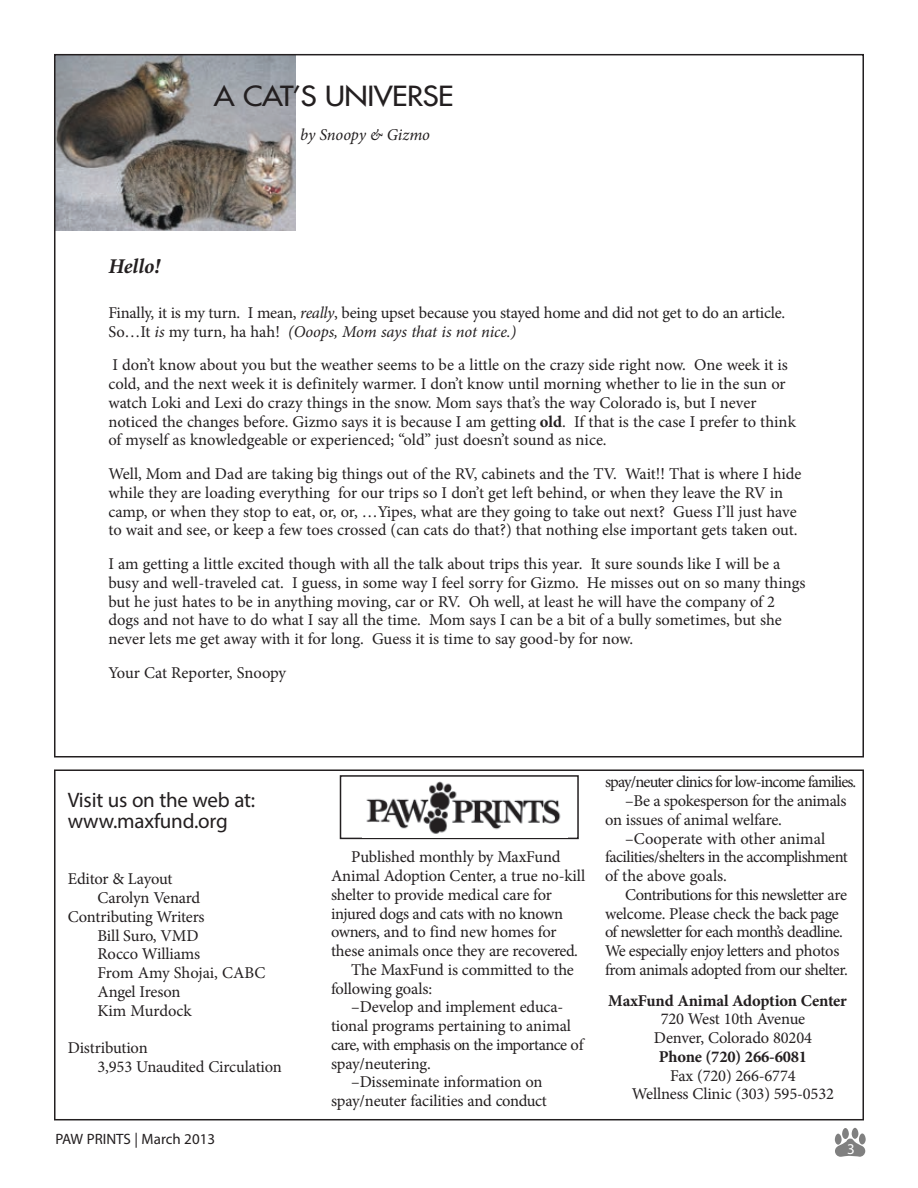
<style>
.page{position:relative;width:918px;height:1188px;background:#fff}
.page>*{position:absolute;margin:0;border:0;box-sizing:border-box;transform-origin:0 0}
.t1{font:500 27px "Futura Std";letter-spacing:-.015em;color:#231f20;scale:1.1 1}
.t2{font:21px/21px "Myriad Pro";letter-spacing:-.01em;color:#231f20}
.t3{font:italic 700 21px "Minion Pro";letter-spacing:-.005em;color:#231f20}
.t4{font:16.5px/18.8px "Minion Pro";letter-spacing:-.01em;color:#231f20}
.t5{font:16.5px "Minion Pro";letter-spacing:-.035em;color:#231f20}
.t6{font:700 16.5px "Minion Pro";letter-spacing:-.01em;color:#231f20}
.t7{font:16.5px "Minion Pro";letter-spacing:-.055em;color:#231f20}
.t8{font:16.5px "Minion Pro";letter-spacing:-.04em;color:#231f20}
.t9{font:italic 16.5px "Minion Pro";letter-spacing:-.01em;color:#231f20}
.t10{font:15px "Myriad Pro";color:#231f20}
.t11{font:15px "Myriad Pro";color:#fff}
.s1{font-style:italic}
.s2{font-weight:700}
</style>
<div class="page">
<img style="left:57px;top:57px;width:239px;height:174px">
<div style="left:54px;top:769px;width:810px;height:351px;border:2px solid #231f20"></div>
<div style="left:340px;top:775px;width:239px;height:64px;border:2px solid #231f20"></div>
<img style="left:362px;top:781px;width:205px;height:57px">
<svg style="left:835px;top:1138px;width:30px;height:19px"></svg>
<div style="left:835px;top:1134px;width:7px;height:11px;background:#808080;border-radius:50%"></div>
<div style="left:842px;top:1128px;width:7px;height:11px;background:#808080;border-radius:50%"></div>
<div style="left:852px;top:1128px;width:6px;height:11px;background:#808080;border-radius:50%"></div>
<div style="left:859px;top:1133px;width:7px;height:11px;background:#808080;border-radius:50%"></div>
<h1 class="t1" style="left:214px;top:79px;width:220px">A CAT’S UNIVERSE</h1>
<p class="t9" style="left:300px;top:123px;width:131px">by Snoopy &amp; Gizmo</p>
<p class="t3" style="left:108px;top:251px;width:53px">Hello!</p>
<p class="t4" style="left:108px;top:303px;width:678px">Finally, it is my turn. I mean, <span class="s1">really</span>, being upset because you stayed home and did not get to do an article.<br>So…It <span class="s1">is</span> my turn, ha hah! <span class="s1">(Ooops, Mom says that is not nice.)</span></p>
<p class="t4" style="left:108px;top:356px;width:689px">I don’t know about you but the weather seems to be a little on the crazy side right now. One week it is cold, and the next week it is definitely warmer. I don’t know until morning whether to lie in the sun or watch Loki and Lexi do crazy things in the snow. Mom says that’s the way Colorado is, but I never noticed the changes before. Gizmo says it is because I am getting <span class="s2">old</span>. If that is the case I prefer to think of myself as knowledgeable or experienced; “old” just doesn’t sound as nice.</p>
<p class="t4" style="left:108px;top:465px;width:695px">Well, Mom and Dad are taking big things out of the RV, cabinets and the TV. Wait!! That is where I hide while they are loading everything for our trips so I don’t get left behind, or when they leave the RV in camp, or when they stop to eat, or, or, …Yipes, what are they going to take out next? Guess I’ll just have to wait and see, or keep a few toes crossed (can cats do that?) that nothing else important gets taken out.</p>
<p class="t4" style="left:108px;top:555px;width:699px">I am getting a little excited though with all the talk about trips this year. It sure sounds like I will be a busy and well-traveled cat. I guess, in some way I feel sorry for Gizmo. He misses out on so many things but he just hates to be in anything moving, car or RV. Oh well, at least he will have the company of 2 dogs and not have to do what I say all the time. Mom says I can be a bit of a bully sometimes, but she never lets me get away with it for long. Guess it is time to say good-by for now.</p>
<p class="t4" style="left:108px;top:663px;width:179px">Your Cat Reporter, Snoopy</p>
<p class="t2" style="left:68px;top:789px;width:189px">Visit us on the web at: www.maxfund.org</p>
<p class="t4" style="left:68px;top:870px;width:106px">Editor &amp; Layout</p>
<p class="t4" style="left:98px;top:889px;width:104px">Carolyn Venard</p>
<p class="t4" style="left:68px;top:907px;width:138px">Contributing Writers</p>
<p class="t4" style="left:98px;top:926px;width:103px">Bill Suro, VMD</p>
<p class="t4" style="left:98px;top:945px;width:104px">Rocco Williams</p>
<p class="t4" style="left:98px;top:964px;width:170px">From Amy Shojai, CABC</p>
<p class="t4" style="left:98px;top:982px;width:85px">Angel Ireson</p>
<p class="t4" style="left:98px;top:1001px;width:96px">Kim Murdock</p>
<p class="t4" style="left:98px;top:1038px;width:186px;text-indent:-30px">Distribution<br>3,953 Unaudited Circulation</p>
<p class="t10" style="left:56px;top:1129px;width:161px">PAW PRINTS | March 2013</p>
<p class="t4" style="left:351px;top:848px;width:211px">Published monthly by MaxFund</p>
<p class="t4" style="left:331px;top:867px;width:256px">Animal Adoption Center, a true no-kill</p>
<p class="t4" style="left:331px;top:885px;width:222px">shelter to provide medical care for</p>
<p class="t4" style="left:331px;top:904px;width:234px">injured dogs and cats with no known</p>
<p class="t4" style="left:331px;top:923px;width:227px">owners, and to find new homes for</p>
<p class="t4" style="left:331px;top:942px;width:248px">these animals once they are recovered.</p>
<p class="t4" style="left:351px;top:960px;width:224px">The MaxFund is committed to the</p>
<p class="t4" style="left:331px;top:979px;width:103px">following goals:</p>
<p class="t4" style="left:351px;top:998px;width:214px">–Develop and implement educa-</p>
<p class="t4" style="left:331px;top:1017px;width:241px">tional programs pertaining to animal</p>
<p class="t5" style="left:331px;top:1034px;width:254px">care, with emphasis on the importance of</p>
<p class="t4" style="left:331px;top:1054px;width:101px">spay/neutering.</p>
<p class="t4" style="left:351px;top:1073px;width:193px">–Disseminate information on</p>
<p class="t4" style="left:331px;top:1092px;width:217px">spay/neuter facilities and conduct</p>
<p class="t7" style="left:605px;top:771px;width:253px">spay/neuter clinics for low-income families.</p>
<p class="t4" style="left:625px;top:792px;width:223px">–Be a spokesperson for the animals</p>
<p class="t4" style="left:605px;top:810px;width:179px">on issues of animal welfare.</p>
<p class="t4" style="left:625px;top:829px;width:201px">–Cooperate with other animal</p>
<p class="t5" style="left:605px;top:846px;width:244px">facilities/shelters in the accomplishment</p>
<p class="t4" style="left:605px;top:867px;width:123px">of the above goals.</p>
<p class="t5" style="left:625px;top:884px;width:223px">Contributions for this newsletter are</p>
<p class="t4" style="left:605px;top:904px;width:235px">welcome. Please check the back page</p>
<p class="t8" style="left:605px;top:921px;width:239px">of newsletter for each month’s deadline.</p>
<p class="t5" style="left:605px;top:940px;width:236px">We especially enjoy letters and photos</p>
<p class="t5" style="left:605px;top:958px;width:244px">from animals adopted from our shelter.</p>
<p class="t6" style="left:608px;top:989px;width:240px">MaxFund Animal Adoption Center</p>
<p class="t4" style="left:654px;top:1010px;width:160px;text-align:center">720 West 10th Avenue<br>Denver, Colorado 80204</p>
<p class="t6" style="left:659px;top:1045px;width:150px">Phone (720) 266-6081</p>
<p class="t4" style="left:632px;top:1066px;width:204px;text-align:center">Fax (720) 266-6774<br>Wellness Clinic (303) 595-0532</p>
<p class="t11" style="left:847px;top:1140px;width:9px">3</p>
</div>
